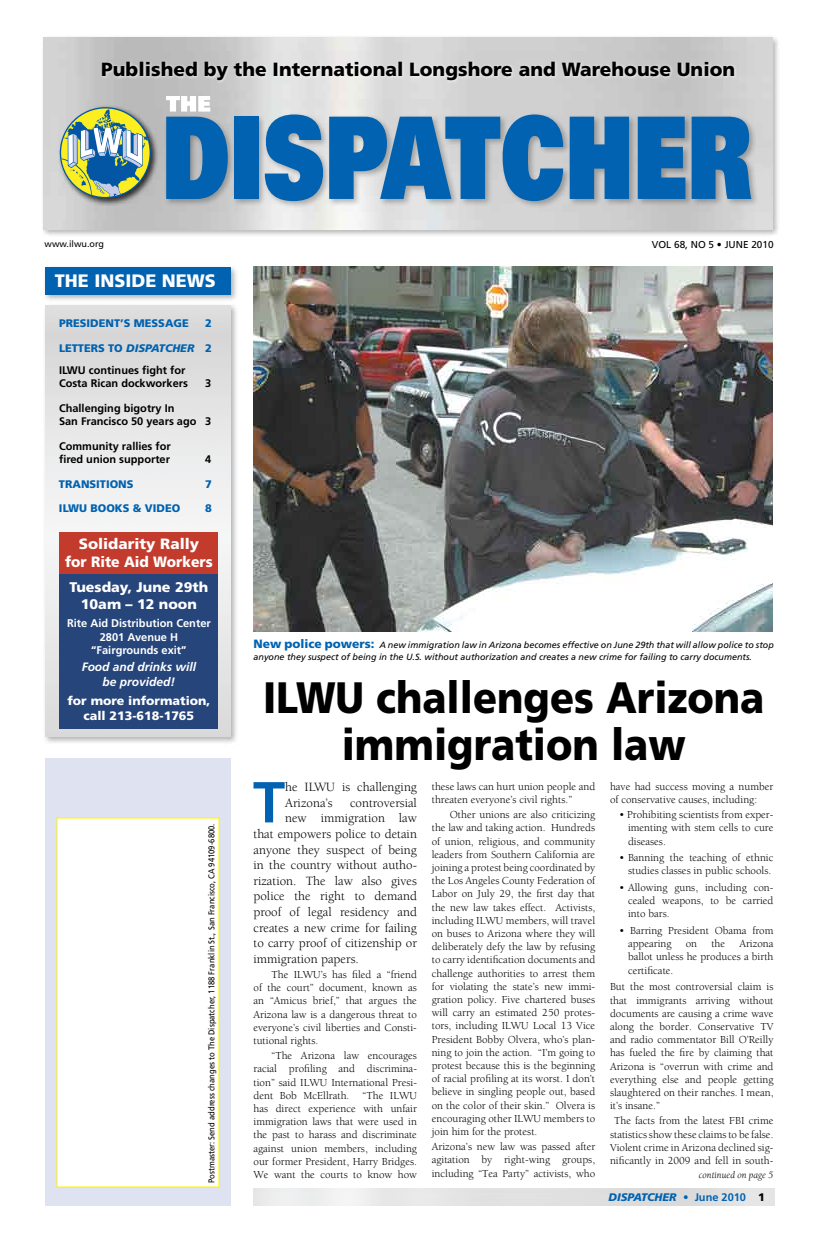
<style>
.page{position:relative;width:828px;height:1260px;background:#fff}
.page>*{position:absolute;margin:0;border:0;box-sizing:border-box;transform-origin:0 0}
.t1{font:900 114px "Univers";color:#0062b0;scale:.75 1}
.t2{font:700 57.7px "Frutiger";color:#0062b0}
.t3{font:900 44px/47.2px "Frutiger";color:#000;text-align:center;scale:.9 1}
.t4{font:900 19.1px "Frutiger";color:#000}
.t5{font:900 18px "Frutiger";color:#fff}
.t6{font:900 14.9px/17.7px "Frutiger";color:#fff;text-align:center}
.t7{font:900 14px/16.8px "Frutiger";color:#fff;text-align:center}
.t8{font:13px/15.6px "Berkeley";color:#000}
.t9{font:900 12.2px/14.7px "Frutiger";color:#fff;text-align:center}
.t10{font:italic 700 12.1px/14.5px "Frutiger";color:#fff;text-align:center}
.t11{font:700 11.2px/13.4px "Frutiger";color:#fff;text-align:center}
.t12{font:11px/13.2px "Berkeley";color:#000;text-align:justify}
.t13{font:700 11px/13.2px "Frutiger";color:#000}
.t14{font:900 11px "Frutiger";color:#0062b0}
.t15{font:italic 900 11px "Frutiger";color:#0062b0}
.t16{font:10px "Frutiger";color:#000}
.t17{font:italic 10px "Berkeley";color:#000}
.t18{font:italic 9px/11.3px "Frutiger";color:#000}
.t19{font:9px "Frutiger";color:#000}
.t20{font:8.5px "Frutiger";color:#000;scale:.9 1}
.s1{font-weight:900;color:#0062b0}
.s2{font-weight:900;font-style:italic;color:#0062b0}
.s3{font-weight:900;font-style:normal;font-size:12px;color:#0062b0}
.s4{font-weight:700;font-style:normal}
.s5{font-style:normal;color:#000}
</style>
<div class="page">
<div style="left:42px;top:302px;width:202px;height:447px;background:#000;opacity:.3"></div>
<img style="left:45px;top:306px;width:186px;height:430px">
<div style="left:45px;top:758px;width:186px;height:448px;background:#dfe2f1"></div>
<div style="left:56px;top:818px;width:164px;height:370px;background:#fff"></div>
<div style="left:42px;top:264px;width:202px;height:42px;background:#000;opacity:.3"></div>
<div style="left:45px;top:267px;width:186px;height:27px;background:#0062b0"></div>
<div style="left:41px;top:34px;width:743px;height:208px;background:#000;opacity:.3"></div>
<img style="left:44px;top:37px;width:728px;height:193px">
<div style="left:100px;top:59px;width:680px;height:32px;background:#fff;opacity:.75"></div>
<div style="left:57px;top:104px;width:148px;height:123px;background:#000;opacity:.75"></div>
<svg style="left:61px;top:109px;width:87px;height:89px;background:#98b08f"></svg>
<div style="left:163px;top:111px;width:665px;height:159px;background:#000;opacity:.27"></div>
<svg style="left:166px;top:96px;width:44px;height:16px"></svg>
<img style="left:254px;top:266px;width:519px;height:366px">
<div style="left:60px;top:542px;width:158px;height:187px;background:#26457a"></div>
<div style="left:60px;top:532px;width:158px;height:42px;background:#c33b2d"></div>
<h3 class="t4" style="left:101px;top:58px;width:635px">Published by the International Longshore and Warehouse Union</h3>
<h1 class="t1" style="left:162px;top:83px;width:788px">DISPATCHER</h1>
<p class="t19" style="left:45px;top:239px;width:61px">www.ilwu.org</p>
<p class="t16" style="left:652px;top:239px;width:123px">Vol 68, NO 5 • Jun e 2010</p>
<h3 class="t5" style="left:55px;top:269px;width:163px">THE INSIDE NEWS</h3>
<p class="t14" style="left:59px;top:317px;width:131px">PRESIDENT’S MESSAGE</p>
<p class="t14" style="left:205px;top:317px;width:8px">2</p>
<p class="t13" style="left:59px;top:337px;width:154px;line-height:22.5px"><span class="s1">LETTERS TO</span> <span class="s2">DISPATCHER</span> <span class="s1">2<br></span>ILWU continues fight for</p>
<p class="t13" style="left:59px;top:377px;width:130px">Costa Rican dockworkers</p>
<p class="t13" style="left:205px;top:377px;width:8px">3</p>
<p class="t13" style="left:59px;top:401px;width:154px">Challenging bigotry In<br>San Francisco 50 years ago 3</p>
<p class="t13" style="left:59px;top:439px;width:113px">Community rallies for fired union supporter</p>
<p class="t13" style="left:205px;top:452px;width:8px">4</p>
<p class="t14" style="left:59px;top:478px;width:76px">TRANSITIONS</p>
<p class="t14" style="left:205px;top:478px;width:8px">7</p>
<p class="t14" style="left:59px;top:501px;width:123px">ILWU BOOKS &amp; VIDEO</p>
<p class="t14" style="left:205px;top:501px;width:8px">8</p>
<h3 class="t6" style="left:65px;top:535px;width:149px">Solidarity Rally<br>for Rite Aid Workers</h3>
<p class="t7" style="left:70px;top:579px;width:140px">Tuesday, June 29th<br>10am – 12 noon</p>
<p class="t11" style="left:67px;top:617px;width:145px">Rite Aid Distribution Center<br>2801 Avenue H “Fairgrounds exit”</p>
<p class="t10" style="left:82px;top:659px;width:116px">Food and drinks will be provided!</p>
<p class="t9" style="left:67px;top:693px;width:144px">for more information, call 213-618-1765</p>
<p class="t20" style="left:207px;top:1183px;width:401px;rotate:-90deg">Postmaster: Send address changes to The Dispatcher, 1188 Franklin St., San Francisco, CA 94109-6800.</p>
<p class="t18" style="left:254px;top:640px;width:522px"><span class="s3">New police powers:</span> A new immigration law in Arizona becomes effective on June 29th that will allow police to stop anyone they suspect of being in the U.S. without authorization and creates a new crime for failing to carry documents.</p>
<h3 class="t3" style="left:263px;top:673px;width:559px">ILWU challenges Arizona immigration law</h3>
<h2 class="t2" style="left:253px;top:768px;width:34px">T</h2>
<p class="t8" style="left:285px;top:780px;width:133px">he ILWU is challenging<br>Arizona’s</p>
<p class="t8" style="left:350px;top:795px;width:68px">controversial</p>
<p class="t8" style="left:285px;top:811px;width:133px">new immigration law</p>
<p class="t8" style="left:253px;top:826px;width:165px">that empowers police to detain</p>
<p class="t8" style="left:253px;top:842px;width:165px">anyone they suspect of being</p>
<p class="t8" style="left:253px;top:858px;width:165px">in the country without autho-</p>
<p class="t8" style="left:253px;top:873px;width:165px">rization. The law also gives</p>
<p class="t8" style="left:253px;top:889px;width:165px">police the right to demand</p>
<p class="t8" style="left:253px;top:904px;width:165px">proof of legal residency and</p>
<p class="t8" style="left:253px;top:920px;width:165px">creates a new crime for failing</p>
<p class="t8" style="left:253px;top:936px;width:165px">to carry proof of citizenship or</p>
<p class="t8" style="left:253px;top:951px;width:107px">immigration papers.</p>
<p class="t12" style="left:254px;top:968px;width:165px;text-indent:18px">The ILWU’s has filed a “friend of the court” document, known as an “Amicus brief,” that argues the Arizona law is a dangerous threat to everyone’s civil liberties and Consti&shy;tutional rights.</p>
<p class="t12" style="left:254px;top:1049px;width:165px;text-indent:18px">“The Arizona law encourages racial profiling and discrimina&shy;tion” said ILWU International Presi&shy;dent Bob McEllrath. “The ILWU has direct experience with unfair immigration laws that were used in the past to harass and discriminate against union members, including our former President, Harry Bridges.<br>We want the courts to know how</p>
<p class="t12" style="left:432px;top:780px;width:165px">these laws can hurt union people and threaten everyone’s civil rights.”</p>
<p class="t12" style="left:432px;top:808px;width:165px;text-indent:18px">Other unions are also criticizing the law and taking action. Hundreds of union, religious, and community leaders from Southern California are joining a protest being coordinated by the Los Angeles County Federation of Labor on July 29, the first day that the new law takes effect. Activists, including ILWU members, will travel on buses to Arizona where they will deliberately defy the law by refusing to carry identification documents and challenge authorities to arrest them for violating the state’s new immi&shy;gration policy. Five chartered buses will carry an estimated 250 protes&shy;tors, including ILWU Local 13 Vice President Bobby Olvera, who’s plan&shy;ning to join the action. “I’m going to protest because this is the beginning of racial profiling at its worst. I don’t believe in singling people out, based on the color of their skin.” Olvera is encouraging other ILWU members to join him for the protest.</p>
<p class="t12" style="left:432px;top:1140px;width:165px">Arizona’s new law was passed after agitation by right-wing groups, including “Tea Party” activists, who</p>
<p class="t12" style="left:610px;top:780px;width:165px">have had success moving a number of conservative causes, including:</p>
<p class="t12" style="left:628px;top:808px;width:147px;text-indent:-9px">• Prohibiting scientists from exper&shy;imenting with stem cells to cure diseases.</p>
<p class="t12" style="left:619px;top:851px;width:156px;text-align:right">• Banning the teaching of ethnic studies classes in public schools.</p>
<p class="t12" style="left:628px;top:881px;width:147px;text-indent:-9px">• Allowing guns, including con&shy;cealed weapons, to be carried into bars.</p>
<p class="t12" style="left:628px;top:924px;width:147px;text-indent:-9px">• Barring President Obama from appearing</p>
<p class="t12" style="left:686px;top:937px;width:13px">on</p>
<p class="t12" style="left:711px;top:937px;width:15px">the</p>
<p class="t12" style="left:628px;top:937px;width:147px;text-indent:111px">Arizona ballot unless he produces a birth certificate.</p>
<p class="t12" style="left:610px;top:980px;width:165px">But the most controversial claim is that immigrants arriving without documents are causing a crime wave along the border. Conservative TV and radio commentator Bill O’Reilly has fueled the fire by claiming that Arizona is “overrun with crime and everything else and people getting slaughtered on their ranches. I mean, it’s insane.”</p>
<p class="t12" style="left:610px;top:1114px;width:165px;text-align:center">The facts from the latest FBI crime statistics show these claims to be false.<br>Violent crime in Arizona declined sig&shy;nificantly in 2009 and fell in south-</p>
<p class="t17" style="left:699px;top:1170px;width:76px">continued on page 5</p>
<p class="t15" style="left:609px;top:1191px;width:158px">DISPATCHER <span class="s4">• June 2010</span> <span class="s5">1</span></p>
</div>
